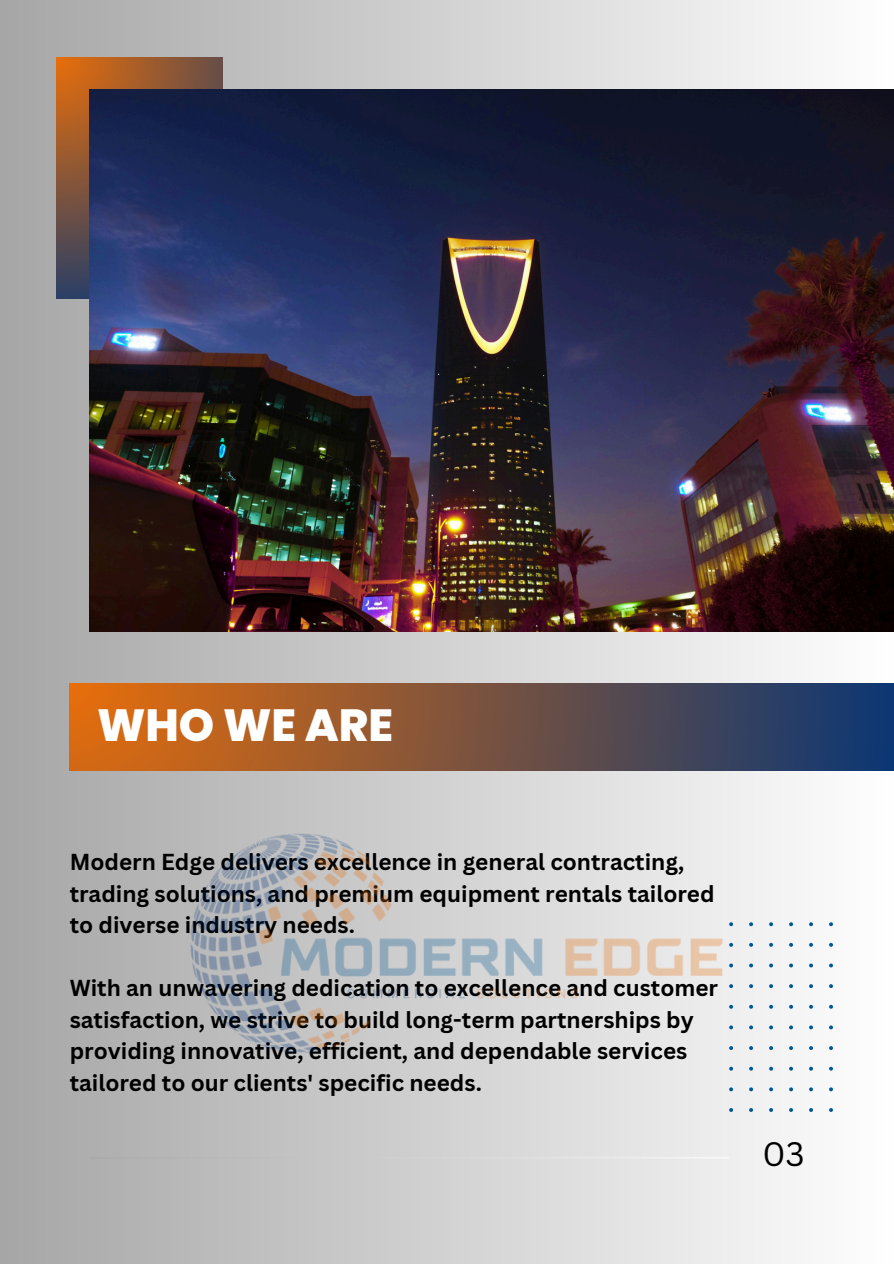
<style>
.page{position:relative;width:894px;height:1264px;background:#fff}
.page>*{position:absolute;margin:0;border:0;box-sizing:border-box;transform-origin:0 0}
.t1{font:800 45px "Poppins";color:#fff}
.t2{font:33px "Canva Sans";color:#000}
.t3{font:700 22.5px/31.5px "Canva Sans";color:#000}
</style>
<div class="page">
<div style="left:0;top:0;width:893px;height:1263px;background:linear-gradient(to right,#a6a6a5,#fefefe)"></div>
<svg style="left:57px;top:57px;width:165px;height:242px;background:#8e5735"></svg>
<img style="left:89px;top:89px;width:804px;height:543px">
<hr style="left:89px;top:1157px;width:639px;height:1px;background:#fff">
<div style="left:767px;top:922px;width:65px;height:189px;background:#f5f5f5"></div>
<svg style="left:70px;top:683px;width:823px;height:87px;background:#56494f"></svg>
<img style="left:126px;top:622px;width:641px;height:641px">
<p class="t1" style="left:97px;top:693px;width:297px">WHO WE ARE</p>
<p class="t3" style="left:70px;top:845px;width:646px">Modern Edge delivers excellence in general contracting, trading solutions, and premium equipment rentals tailored to diverse industry needs.</p>
<p class="t3" style="left:70px;top:971px;width:649px">With an unwavering dedication to excellence and customer satisfaction, we strive to build long-term partnerships by providing innovative, efficient, and dependable services tailored to our clients' specific needs.</p>
<h1 class="t2" style="left:762px;top:1130px;width:44px">03</h1>
</div>
